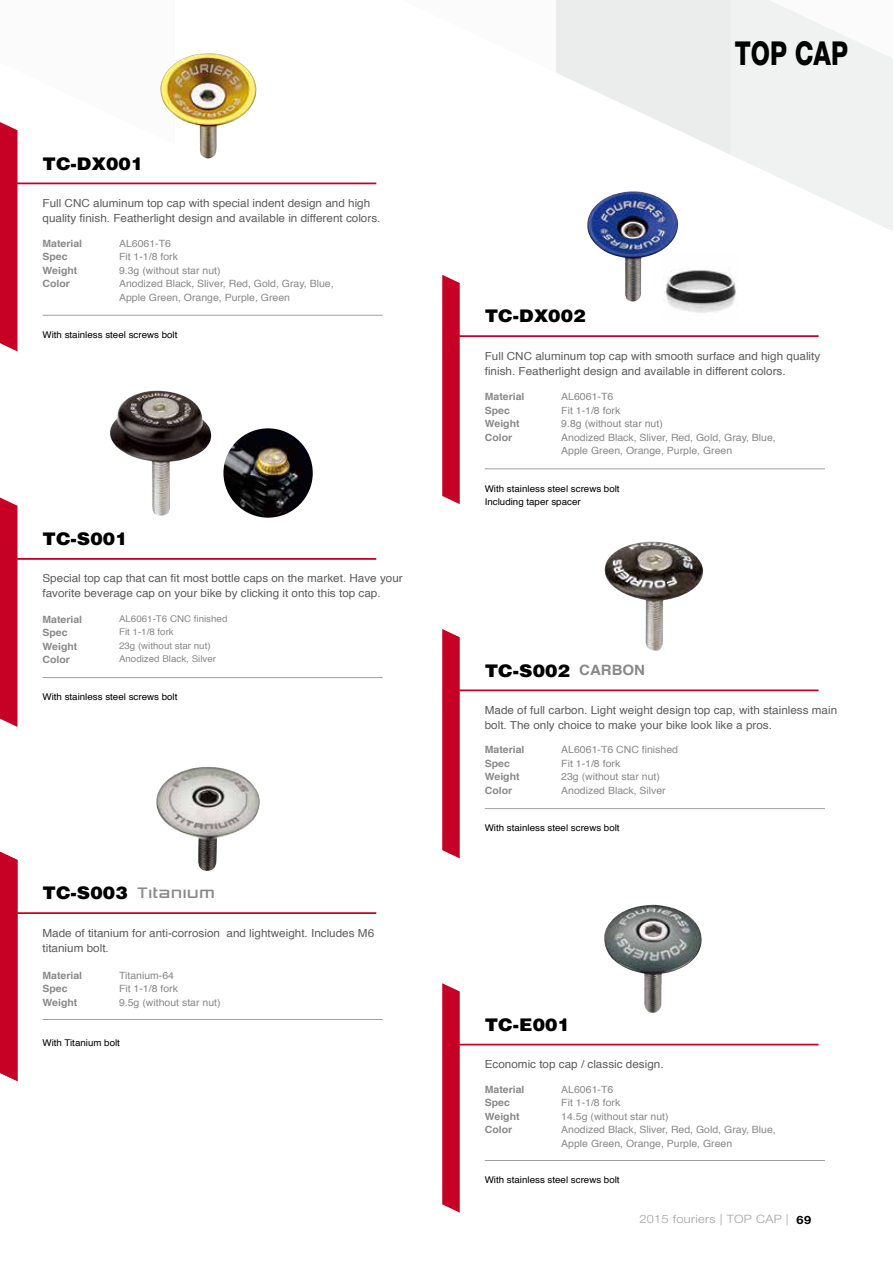
<style>
.page{position:relative;width:893px;height:1263px;background:#fff}
.page>*{position:absolute;margin:0;border:0;box-sizing:border-box;transform-origin:0 0}
.t1{font:800 33px "Helvetica Neue LT Std";color:#000;scale:.75 1}
.t2{font:900 17.85px "Helvetica";color:#000;scale:1.05 1}
.t3{font:14.1px "Zero Threes";letter-spacing:.05em;color:#898989;scale:1.18 1}
.t4{font:300 11.55px "Helvetica Neue LT Std";letter-spacing:.025em;color:#9fa0a0;scale:1.11 1}
.t5{font:11.1px/15px "Helvetica";color:#5e5d5d;scale:1.05 1}
.t6{font:10.05px/13.5px "Helvetica";color:#898989;scale:1.05 1}
.t7{font:700 10.05px/13.5px "Helvetica";color:#898989;scale:1.05 1}
.t8{font:9.3px/13.5px "Helvetica";color:#000;scale:1.05 1}
.t9{font:9.3px/13.5px "Helvetica";color:#898989;scale:1.05 1}
.s1{font-family:"Helvetica";font-weight:900;font-size:17.85px;color:#000}
.s2{font-weight:700;font-size:14.25px;color:#898989}
.s3{font-weight:700;color:#000}
</style>
<div class="page">
<svg style="left:556px;top:0;width:337px;height:231px"></svg>
<img style="left:175px;top:53px;width:82px;height:106px">
<div style="left:14px;top:183px;width:362px;height:1px;border:1px solid #c70026"></div>
<svg style="left:0;top:63px;width:175px;height:288px"></svg>
<img style="left:668px;top:270px;width:68px;height:43px">
<img style="left:586px;top:191px;width:92px;height:111px">
<div style="left:457px;top:335px;width:361px;height:2px;border:1px solid #c70026"></div>
<svg style="left:442px;top:275px;width:18px;height:229px"></svg>
<img style="left:223px;top:428px;width:90px;height:90px;border-radius:45px">
<img style="left:109px;top:391px;width:103px;height:125px">
<div style="left:14px;top:558px;width:362px;height:1px;border:1px solid #c70026"></div>
<div style="left:0;top:497px;width:17px;height:230px;background:#c70026"></div>
<img style="left:604px;top:542px;width:100px;height:109px">
<div style="left:457px;top:690px;width:361px;height:1px;border:1px solid #c70026"></div>
<svg style="left:442px;top:629px;width:18px;height:229px"></svg>
<img style="left:156px;top:767px;width:104px;height:104px">
<div style="left:14px;top:912px;width:362px;height:2px;border:1px solid #c70026"></div>
<div style="left:0;top:852px;width:17px;height:229px;background:#c70026"></div>
<img style="left:604px;top:905px;width:98px;height:108px">
<div style="left:457px;top:1044px;width:361px;height:1px;border:1px solid #c70026"></div>
<svg style="left:442px;top:983px;width:18px;height:229px"></svg>
<hr style="left:43px;top:1019px;width:340px;height:1px;background:#9fa0a0">
<hr style="left:43px;top:677px;width:340px;height:1px;background:#9fa0a0">
<hr style="left:43px;top:315px;width:340px;height:1px;background:#9fa0a0">
<hr style="left:485px;top:1160px;width:340px;height:1px;background:#9fa0a0">
<hr style="left:485px;top:808px;width:340px;height:1px;background:#9fa0a0">
<hr style="left:485px;top:469px;width:340px;height:1px;background:#9fa0a0">
<h2 class="t2" style="left:43px;top:153px;width:98px">TC-DX001</h2>
<p class="t5" style="left:43px;top:196px;width:323px">Full CNC aluminum top cap with special indent design and high quality finish. Featherlight design and available in different colors.</p>
<p class="t7" style="left:43px;top:237px;width:39px">Material<br>Spec<br>Weight<br>Color</p>
<p class="t6" style="left:119px;top:237px;width:206px">AL6061-T6<br>Fit 1-1/8 fork<br>9.3g (without star nut)<br>Anodized Black, Sliver, Red, Gold, Gray, Blue,<br>Apple Green, Orange, Purple, Green</p>
<p class="t8" style="left:43px;top:328px;width:130px">With stainless steel screws bolt</p>
<h2 class="t2" style="left:43px;top:528px;width:83px">TC-S001</h2>
<p class="t5" style="left:43px;top:571px;width:345px">Special top cap that can fit most bottle caps on the market. Have your favorite beverage cap on your bike by clicking it onto this top cap.</p>
<p class="t7" style="left:43px;top:612px;width:39px">Material<br>Spec<br>Weight<br>Color</p>
<p class="t9" style="left:119px;top:612px;width:105px">AL6061-T6 CNC finished<br>Fit 1-1/8 fork<br>23g (without star nut)<br>Anodized Black, Silver</p>
<p class="t8" style="left:43px;top:691px;width:130px">With stainless steel screws bolt</p>
<p class="t3" style="left:43px;top:885px;width:147px"><span class="s1">TC-S003</span> Titanium</p>
<p class="t5" style="left:43px;top:925px;width:317px">Made of titanium for anti-corrosion and lightweight. Includes M6 titanium bolt.</p>
<p class="t7" style="left:43px;top:969px;width:39px">Material<br>Spec<br>Weight</p>
<p class="t6" style="left:119px;top:969px;width:98px">Titanium-64<br>Fit 1-1/8 fork<br>9.5g (without star nut)</p>
<p class="t8" style="left:43px;top:1036px;width:75px">With Titanium bolt</p>
<h2 class="t2" style="left:485px;top:305px;width:98px">TC-DX002</h2>
<h1 class="t1" style="left:735px;top:33px;width:152px">TOP CAP</h1>
<p class="t5" style="left:485px;top:348px;width:321px">Full CNC aluminum top cap with smooth surface and high quality finish. Featherlight design and available in different colors.</p>
<p class="t7" style="left:485px;top:390px;width:39px">Material<br>Spec<br>Weight<br>Color</p>
<p class="t6" style="left:561px;top:390px;width:206px">AL6061-T6<br>Fit 1-1/8 fork<br>9.8g (without star nut)<br>Anodized Black, Sliver, Red, Gold, Gray, Blue,<br>Apple Green, Orange, Purple, Green</p>
<p class="t8" style="left:485px;top:482px;width:130px">With stainless steel screws bolt<br>Including taper spacer</p>
<h2 class="t2" style="left:485px;top:659px;width:154px">TC-S002 <span class="s2">CARBON</span></h2>
<p class="t5" style="left:485px;top:703px;width:337px">Made of full carbon. Light weight design top cap, with stainless main bolt. The only choice to make your bike look like a pros.</p>
<p class="t7" style="left:485px;top:743px;width:39px">Material<br>Spec<br>Weight<br>Color</p>
<p class="t6" style="left:561px;top:743px;width:113px">AL6061-T6 CNC finished<br>Fit 1-1/8 fork<br>23g (without star nut)<br>Anodized Black, Silver</p>
<p class="t8" style="left:485px;top:822px;width:130px">With stainless steel screws bolt</p>
<h2 class="t2" style="left:485px;top:1014px;width:83px">TC-E001</h2>
<p class="t5" style="left:485px;top:1057px;width:172px">Economic top cap / classic design.</p>
<p class="t7" style="left:485px;top:1083px;width:39px">Material<br>Spec<br>Weight<br>Color</p>
<p class="t6" style="left:561px;top:1083px;width:206px">AL6061-T6<br>Fit 1-1/8 fork<br>14.5g (without star nut)<br>Anodized Black, Sliver, Red, Gold, Gray, Blue,<br>Apple Green, Orange, Purple, Green</p>
<p class="t8" style="left:485px;top:1173px;width:130px">With stainless steel screws bolt</p>
<p class="t4" style="left:639px;top:1212px;width:156px">2015 fouriers | TOP CAP | <span class="s3">69</span></p>
</div>
